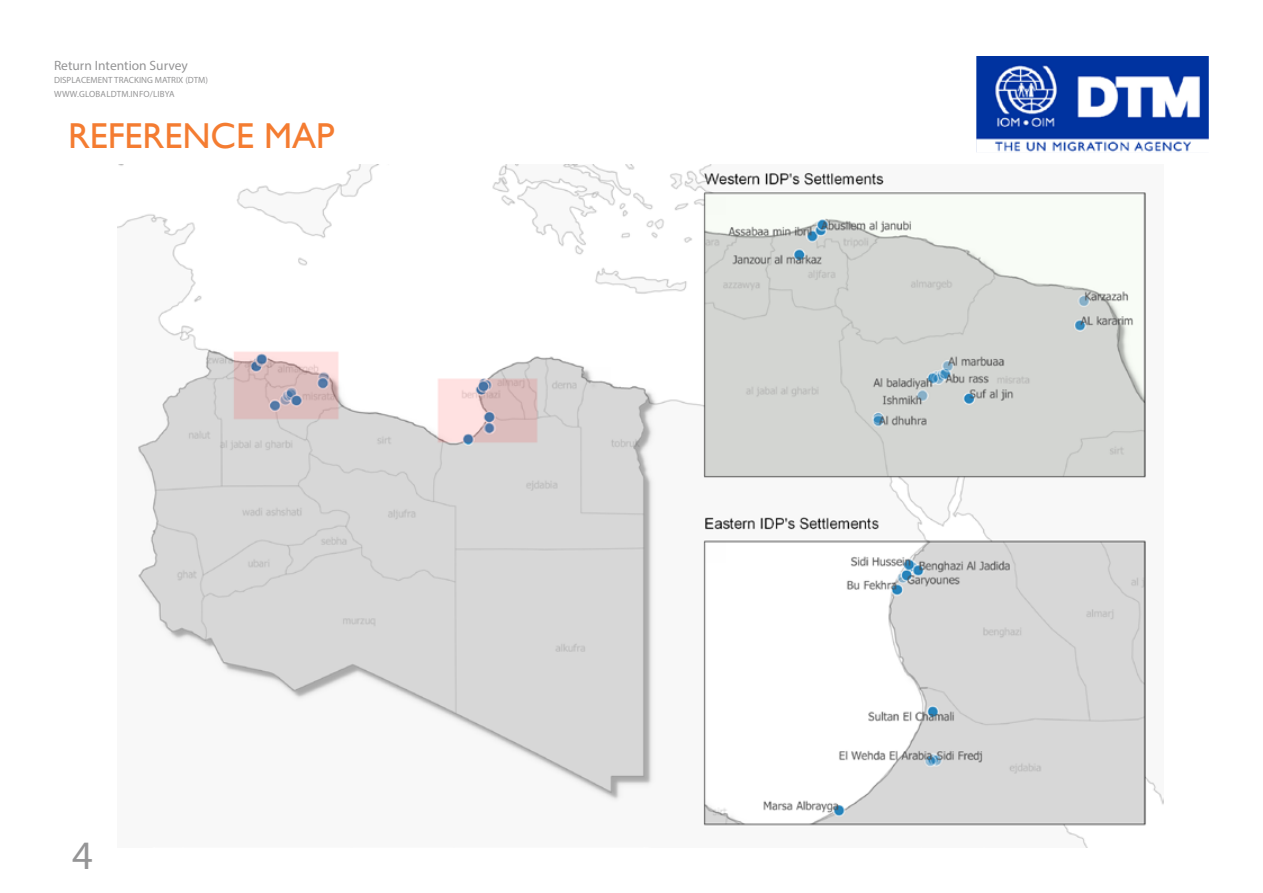
<style>
.page{position:relative;width:1263px;height:893px;background:#fff}
.page>*{position:absolute;margin:0;border:0;box-sizing:border-box;transform-origin:0 0}
.t1{font:40.5px "Myriad Pro";color:#959596}
.t2{font:36px "Gill Sans";color:#f47c31}
.t3{font:13.5px "Myriad Pro";color:#959596}
.t4{font:9px "Myriad Pro";color:#959596}
.t5{font:9px "Myriad Pro";letter-spacing:.02em;color:#959596}
</style>
<div class="page">
<img style="left:978px;top:57px;width:229px;height:94px">
<div style="left:975px;top:54px;width:235px;height:100px;border:2px solid #fff"></div>
<img style="left:117px;top:165px;width:1047px;height:682px">
<h3 class="t3" style="left:54px;top:57px;width:135px">Return Intention Survey</h3>
<p class="t5" style="left:54px;top:88px;width:122px">WWW.GLOBALDTM.INFO/LIBYA</p>
<h2 class="t2" style="left:68px;top:115px;width:268px">REFERENCE MAP</h2>
<p class="t4" style="left:54px;top:74px;width:155px">DISPLACEMENT TRACKING MATRIX (DTM)</p>
<h1 class="t1" style="left:72px;top:831px;width:22px">4</h1>
</div>
